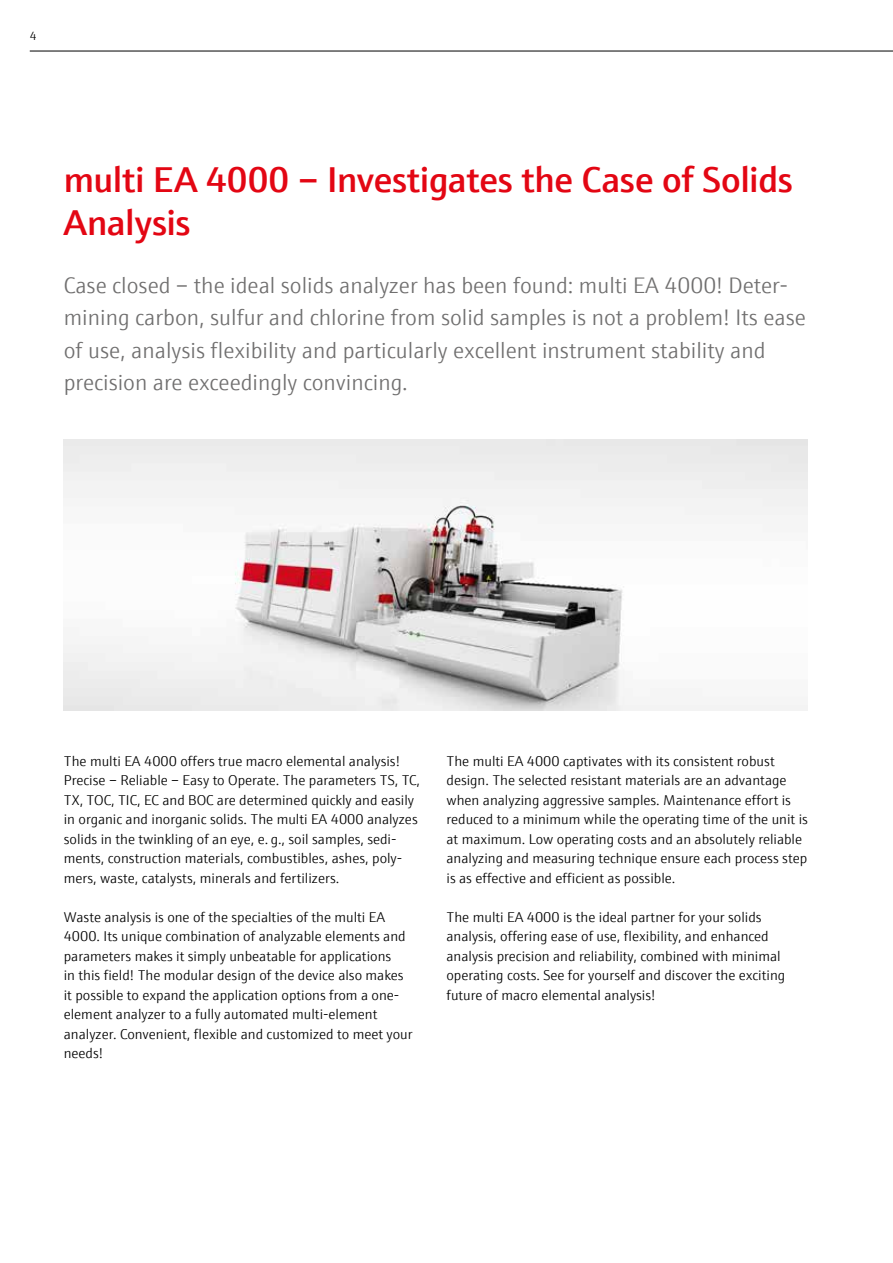
<style>
.page{position:relative;width:893px;height:1263px;background:#fff}
.page>*{position:absolute;margin:0;border:0;box-sizing:border-box;transform-origin:0 0}
.t1{font:600 36px/43.2px "E+H Sans";letter-spacing:-.005em;color:#e30613}
.t2{font:300 22.5px/32.4px "E+H Sans";color:#706f6f}
.t3{font:300 14.25px/19.5px "E+H Sans";color:#000}
.t4{font:300 12px "E+H Sans";color:#000}
</style>
<div class="page">
<hr style="left:30px;top:51px;width:863px;height:1px;background:#000">
<img style="left:64px;top:439px;width:743px;height:272px">
<p class="t4" style="left:30px;top:27px;width:8px">4</p>
<h1 class="t1" style="left:64px;top:155px;width:731px">multi EA 4000 – Investigates the Case of Solids<br>Analysis</h1>
<p class="t2" style="left:64px;top:267px;width:744px">Case closed – the ideal solids analyzer has been found: multi EA 4000! Deter&shy;mining carbon, sulfur and chlorine from solid samples is not a problem! Its ease of use, analysis flexibility and particularly excellent instrument stability and precision are exceedingly convincing.</p>
<p class="t3" style="left:64px;top:750px;width:358px">The multi EA 4000 offers true macro elemental analysis!<br>Precise – Reliable – Easy to Operate. The parameters TS, TC, TX, TOC, TIC, EC and BOC are determined quickly and easily in organic and inorganic solids. The multi EA 4000 analyzes solids in the twinkling of an eye, e. g., soil samples, sedi&shy;ments, construction materials, combustibles, ashes, poly&shy;mers, waste, catalysts, minerals and fertilizers.</p>
<p class="t3" style="left:64px;top:906px;width:350px">Waste analysis is one of the specialties of the multi EA 4000. Its unique combination of analyzable elements and parameters makes it simply unbeatable for applications<br>in this field! The modular design of the device also makes it possible to expand the application options from a one&shy;element analyzer to a fully automated multi-element analyzer. Convenient, flexible and customized to meet your needs!</p>
<p class="t3" style="left:446px;top:750px;width:363px">The multi EA 4000 captivates with its consistent robust design. The selected resistant materials are an advantage when analyzing aggressive samples. Maintenance effort is reduced to a minimum while the operating time of the unit is at maximum. Low operating costs and an absolutely reliable analyzing and measuring technique ensure each process step is as effective and efficient as possible.</p>
<p class="t3" style="left:446px;top:906px;width:340px">The multi EA 4000 is the ideal partner for your solids analysis, offering ease of use, flexibility, and enhanced analysis precision and reliability, combined with minimal operating costs. See for yourself and discover the exciting future of macro elemental analysis!</p>
</div>
